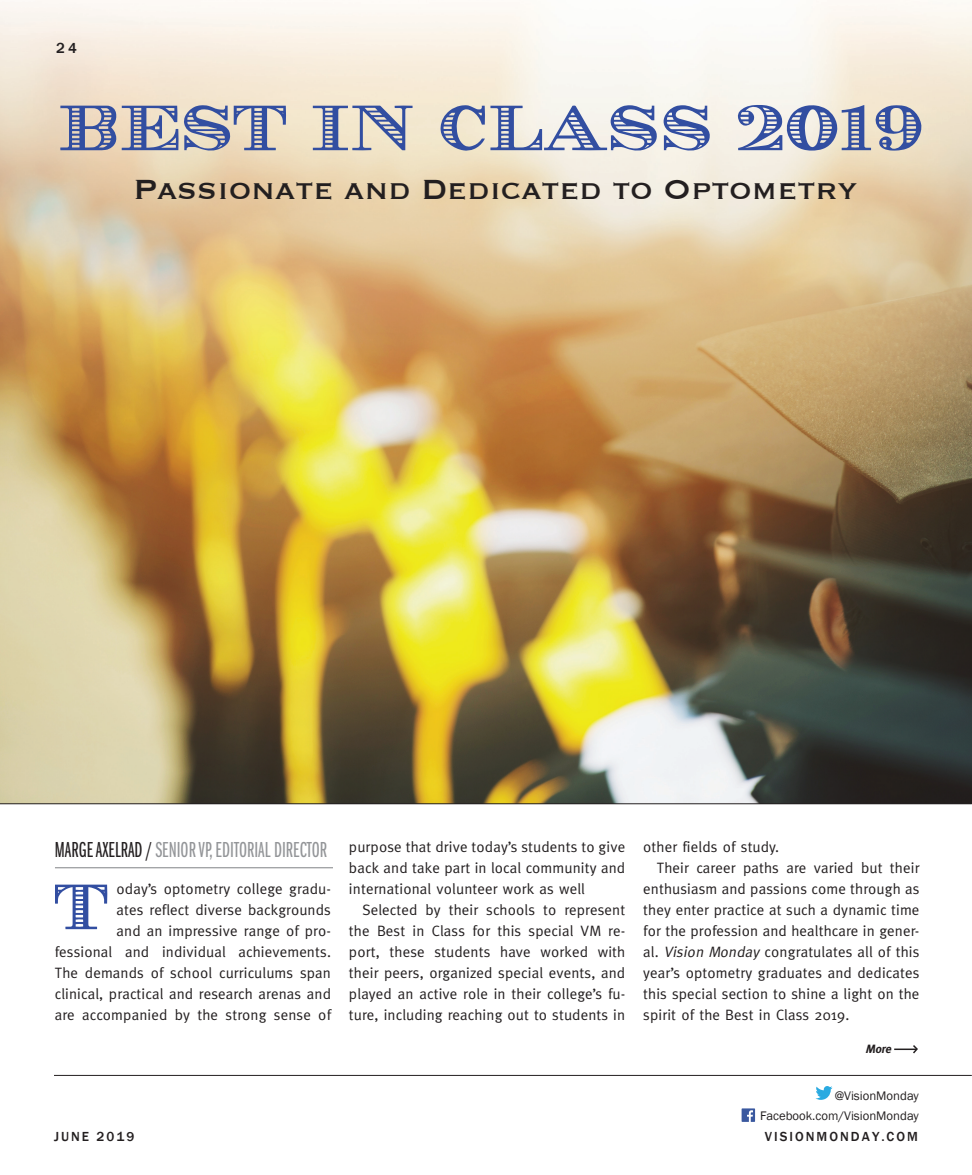
<style>
.page{position:relative;width:972px;height:1175px;background:#fff}
.page>*{position:absolute;margin:0;border:0;box-sizing:border-box;transform-origin:0 0}
.t1{font:36px "Copperplate";color:#231f20}
.Author_Byline{font:22.5px "Franklin Gothic Book X Cmpr";color:#939598}
.t2{font:15px/21px "Meta";letter-spacing:.01em;color:#231f20;text-align:justify}
.CATEGORY{font:500 15px "Franklin Gothic";color:#231f20}
.CATEGORY-2{font:500 13.5px "Franklin Gothic";letter-spacing:.15em;color:#231f20}
.t3{font:12.75px "Franklin Gothic";color:#231f20}
.Captions{font:italic 700 12px "Meta";color:#231f20}
.s1{color:#231f20}
.s2{font-style:italic}
</style>
<div class="page">
<img style="left:0;top:0;width:972px;height:803px">
<hr style="left:0;top:803px;width:972px;height:1px;background:#231f20">
<hr style="left:54px;top:1075px;width:918px;height:1px;background:#231f20">
<svg style="left:742px;top:1108px;width:13px;height:13px"></svg>
<svg style="left:815px;top:1086px;width:18px;height:13px"></svg>
<hr style="left:55px;top:867px;width:278px;height:1px;background:#939598">
<svg style="left:663px;top:105px;width:47px;height:46px;background:#a1abca"></svg>
<svg style="left:60px;top:105px;width:226px;height:46px;background:#a6a6b6"></svg>
<svg style="left:440px;top:105px;width:217px;height:46px;background:#b5bacc"></svg>
<svg style="left:313px;top:106px;width:100px;height:44px;background:#b1b2bd"></svg>
<svg style="left:738px;top:105px;width:183px;height:46px;background:#a3a9c1"></svg>
<svg style="left:55px;top:884px;width:52px;height:45px"></svg>
<hr style="left:894px;top:1048px;width:23px;height:2px;background:#231f20">
<svg style="left:911px;top:1045px;width:7px;height:9px"></svg>
<p class="CATEGORY" style="left:56px;top:38px;width:22px">24</p>
<p class="t1" style="left:133px;top:166px;width:726px">Passionate and Dedicated to Optometry</p>
<p class="Author_Byline" style="left:55px;top:837px;width:274px"><span class="s1">MARGE AXELRAD /</span> SENIOR VP, EDITORIAL DIRECTOR</p>
<p class="t2" style="left:55px;top:877px;width:278px;text-align:right">oday’s optometry college gradu-<br>ates reflect diverse backgrounds<br>and an impressive range of pro-<br>fessional and individual achievements.<br>The demands of school curriculums span clinical, practical and research arenas and are accompanied by the strong sense of</p>
<p class="t2" style="left:349px;top:835px;width:278px">purpose that drive today’s students to give back and take part in local community and international volunteer work as well</p>
<p class="t2" style="left:349px;top:898px;width:278px;text-indent:14px">Selected by their schools to represent the Best in Class for this special VM re&shy;port, these students have worked with their peers, organized special events, and played an active role in their college’s fu&shy;ture, including reaching out to students in</p>
<p class="t2" style="left:643px;top:835px;width:137px">other fields of study.</p>
<p class="t2" style="left:643px;top:856px;width:278px;text-indent:14px">Their career paths are varied but their enthusiasm and passions come through as they enter practice at such a dynamic time for the profession and healthcare in gener&shy;al. <span class="s2">Vision Monday</span> congratulates all of this year’s optometry graduates and dedicates this special section to shine a light on the spirit of the Best in Class 2019.</p>
<p class="Captions" style="left:866px;top:1042px;width:29px">More</p>
<p class="t3" style="left:835px;top:1087px;width:86px">@VisionMonday</p>
<p class="t3" style="left:760px;top:1107px;width:160px">Facebook.com/VisionMonday</p>
<p class="CATEGORY-2" style="left:54px;top:1128px;width:82px">JUNE 2019</p>
<p class="CATEGORY-2" style="left:765px;top:1128px;width:155px">VISIONMONDAY.COM</p>
</div>
